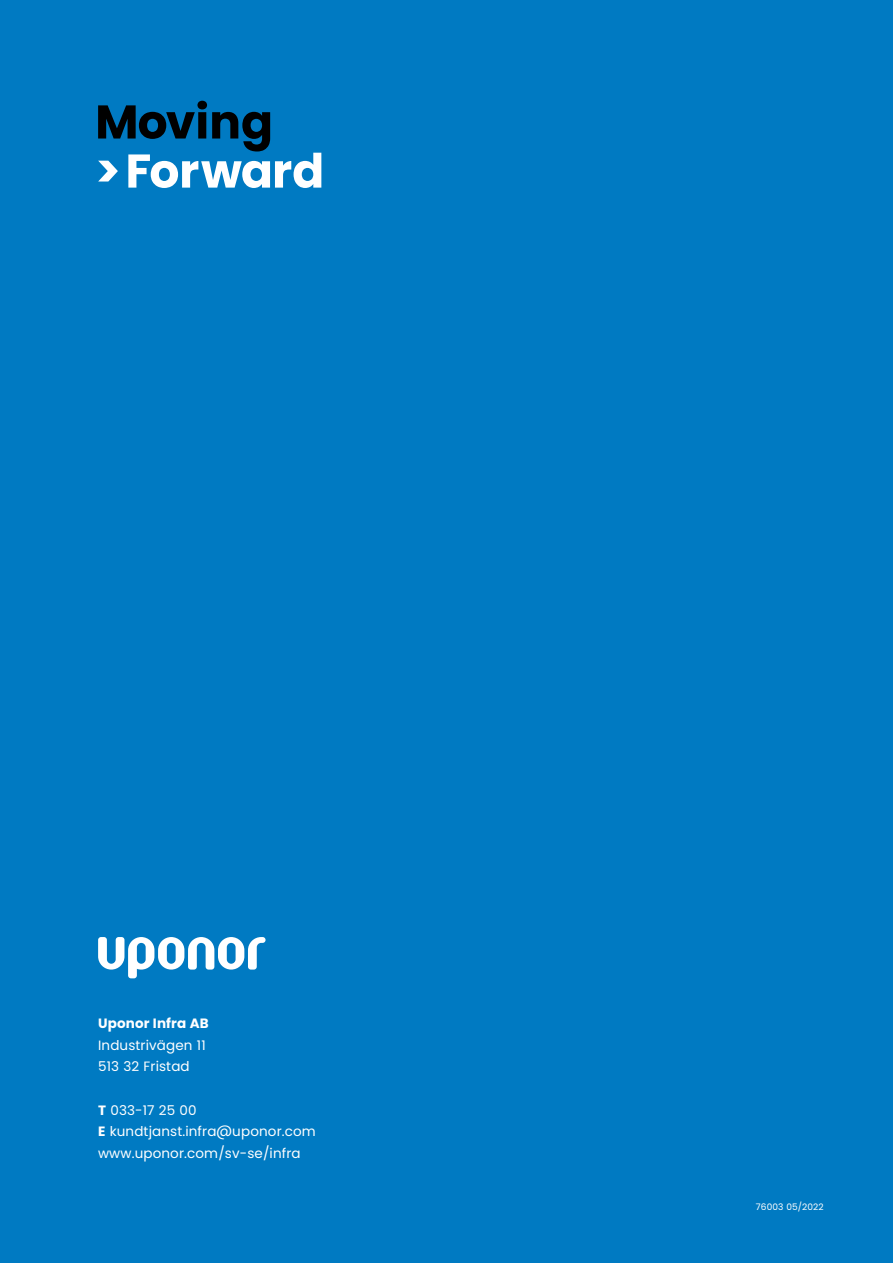
<style>
.page{position:relative;width:893px;height:1263px;background:#007ac2}
.page>*{position:absolute;margin:0;border:0;box-sizing:border-box;transform-origin:0 0}
.t1{font:13.5px/21.6px "Poppins";letter-spacing:.01em;color:#fff}
.t2{font:700 13.5px "Poppins";letter-spacing:.01em;color:#fff}
.t3{font:9px "Poppins";letter-spacing:.01em;color:#fff}
.s1{font-weight:700}
</style>
<div class="page">
<svg style="left:98px;top:937px;width:168px;height:41px"></svg>
<svg style="left:98px;top:101px;width:223px;height:87px"></svg>
<p class="t2" style="left:98px;top:1015px;width:112px">Uponor Infra AB</p>
<p class="t1" style="left:98px;top:1034px;width:109px">Industrivägen 11<br>513 32 Fristad</p>
<p class="t1" style="left:98px;top:1099px;width:219px"><span class="s1">T</span> 033-17 25 00<br><span class="s1">E</span> kundtjanst.infra@uponor.com www.uponor.com/sv-se/infra</p>
<p class="t3" style="left:756px;top:1202px;width:69px">76003 05/2022</p>
</div>
